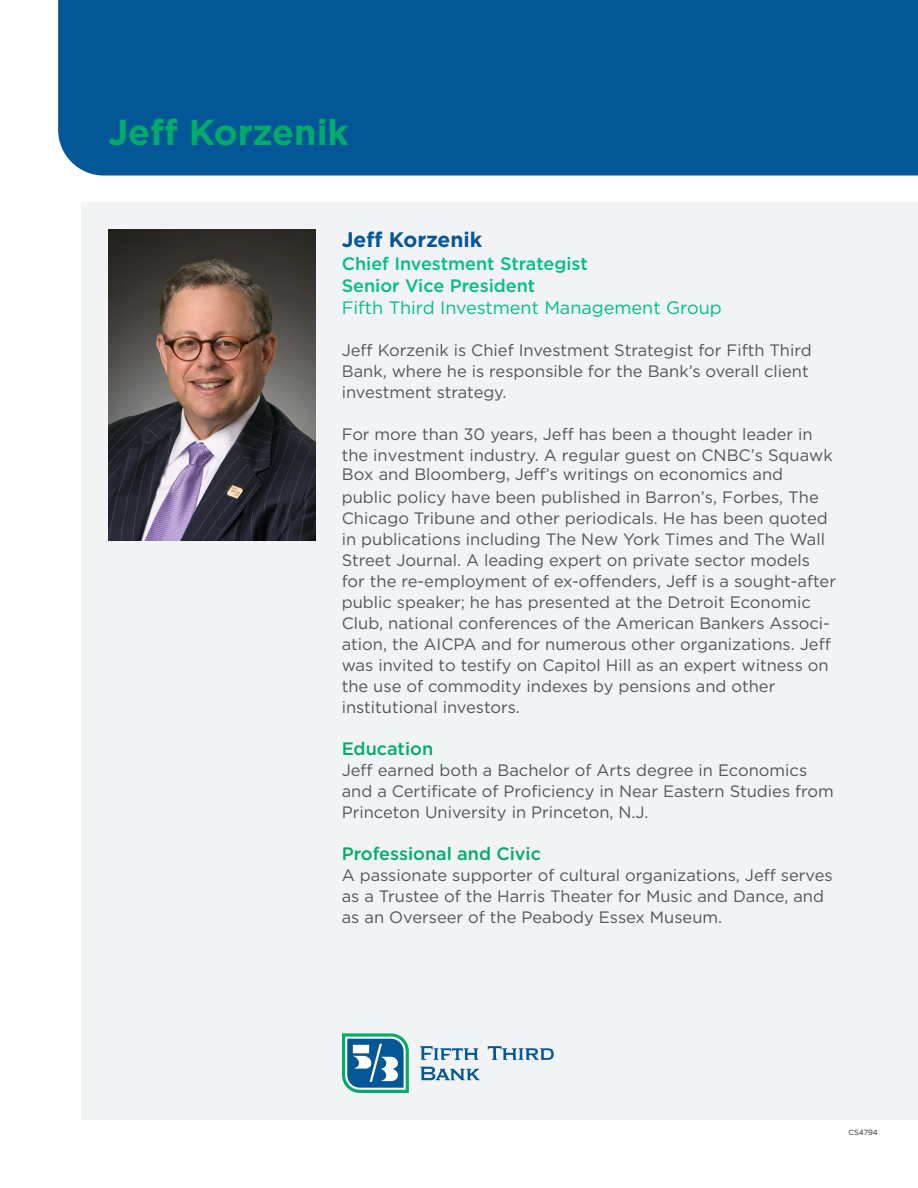
<style>
.page{position:relative;width:918px;height:1188px;background:#fff}
.page>*{position:absolute;margin:0;border:0;box-sizing:border-box;transform-origin:0 0}
.t1{font:700 36px "Gotham";color:#00ab6b}
.Top_Facts{font:700 21px "Gotham";color:#035796}
.Top_Facts-2{font:500 18px/22px "Gotham";color:#00be86}
.Top_Facts-3{font:500 18px "Gotham";color:#00ab6b}
.Top_Facts-4{font:16.5px/21px "Gotham";color:#54555a}
.t2{font:7.5px "Gotham";color:#231f20}
.s1{font-weight:400}
.s2{font-family:"Minion Pro"}
</style>
<div class="page">
<div style="left:81px;top:202px;width:837px;height:918px;background:#f2f3f4"></div>
<div style="left:58px;top:0;width:860px;height:176px;background:#035796"></div>
<img style="left:108px;top:230px;width:207px;height:310px">
<svg style="left:342px;top:1033px;width:67px;height:60px"></svg>
<svg style="left:420px;top:1046px;width:58px;height:14px"></svg>
<svg style="left:488px;top:1046px;width:66px;height:14px"></svg>
<svg style="left:420px;top:1067px;width:60px;height:13px"></svg>
<p class="t1" style="left:108px;top:108px;width:242px">Jeff Korzenik</p>
<p class="Top_Facts" style="left:342px;top:225px;width:142px">Jeff Korzenik</p>
<p class="Top_Facts-2" style="left:342px;top:253px;width:381px">Chief Investment Strategist<br>Senior Vice President<br><span class="s1">Fifth Third Investment Management Group</span></p>
<p class="Top_Facts-4" style="left:342px;top:339px;width:471px">Jeff Korzenik is Chief Investment Strategist for Fifth Third<br>Bank, where he is responsible for the Bank’s overall client investment strategy.</p>
<p class="Top_Facts-4" style="left:342px;top:423px;width:493px;line-height:20.4px">For more than 30 years, Jeff has been a thought leader in the investment industry. A regular guest on CNBC’s Squawk<br>Box and Bloomberg<span class="s2">,</span> Jeff’s writings on economics and</p>
<p class="Top_Facts-4" style="left:342px;top:486px;width:496px">public policy have been published in Barron’s, Forbes, The Chicago Tribune and other periodicals. He has been quoted in publications including The New York Times and The Wall Street Journal. A leading expert on private sector models for the re-employment of ex-offenders, Jeff is a sought-after public speaker; he has presented at the Detroit Economic Club, national conferences of the American Bankers Associ&shy;ation, the AICPA and for numerous other organizations. Jeff was invited to testify on Capitol Hill as an expert witness on the use of commodity indexes by pensions and other institutional investors.</p>
<p class="Top_Facts-3" style="left:342px;top:736px;width:93px">Education</p>
<p class="Top_Facts-4" style="left:342px;top:760px;width:494px">Jeff earned both a Bachelor of Arts degree in Economics and a Certificate of Proficiency in Near Eastern Studies from<br>Princeton University in Princeton, N.J.</p>
<p class="Top_Facts-3" style="left:342px;top:841px;width:201px">Professional and Civic</p>
<p class="Top_Facts-4" style="left:342px;top:865px;width:493px">A passionate supporter of cultural organizations, Jeff serves as a Trustee of the Harris Theater for Music and Dance, and as an Overseer of the Peabody Essex Museum.</p>
<p class="t2" style="left:849px;top:1128px;width:31px">CS4794</p>
</div>
